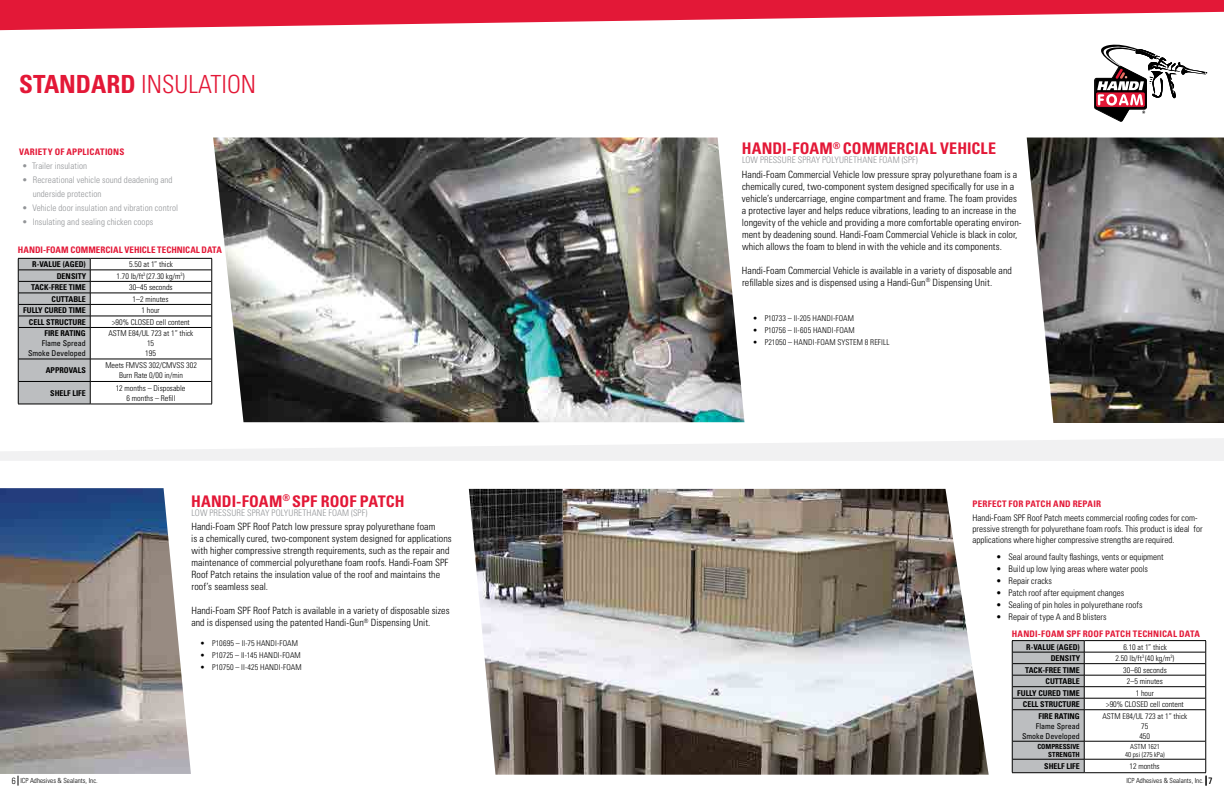
<style>
.page{position:relative;width:1224px;height:792px;background:#fff}
.page>*{position:absolute;margin:0;border:0;box-sizing:border-box;transform-origin:0 0}
.t1{font:300 condensed 25px "Univers";color:#e31837}
.t2{font:700 condensed 16px "Univers";letter-spacing:.005em;color:#e31837}
.t3{font:300 condensed 10px/12px "Univers";letter-spacing:.005em;color:#000}
.t4{font:300 condensed 9px/11px "Univers";color:#000}
.t5{font:300 condensed 9px/14px "Univers";letter-spacing:.01em;color:#939598}
.t6{font:700 condensed 9px "Univers";letter-spacing:.015em;color:#e31837}
.t7{font:300 condensed 8px/10px "Univers";color:#000;text-align:center}
.t8{font:700 condensed 8px "Univers";color:#000}
.t9{font:condensed 8px/10px "Univers";color:#000;text-align:right}
.t10{font:300 condensed 7px/8px "Univers";color:#000;text-align:center}
.t11{font:700 condensed 7px/8px "Univers";color:#000;text-align:right}
.s1{font-weight:700}
.s2{font-size:9px}
</style>
<div class="page">
<img style="left:213px;top:138px;width:531px;height:284px">
<img style="left:1027px;top:138px;width:197px;height:285px">
<svg style="left:18px;top:258px;width:195px;height:146px"></svg>
<hr style="left:18px;top:404px;width:72px;height:1px;background:#000">
<hr style="left:90px;top:404px;width:122px;height:1px;background:#000">
<img style="left:0;top:488px;width:191px;height:286px">
<img style="left:469px;top:489px;width:520px;height:286px">
<hr style="left:1012px;top:640px;width:72px;height:1px;background:#000">
<hr style="left:1084px;top:640px;width:122px;height:1px;background:#000">
<svg style="left:1012px;top:641px;width:195px;height:145px"></svg>
<hr style="left:1012px;top:772px;width:72px;height:1px;background:#000">
<hr style="left:1084px;top:772px;width:122px;height:1px;background:#000">
<hr style="left:1012px;top:759px;width:72px;height:1px;background:#000">
<hr style="left:1084px;top:759px;width:122px;height:1px;background:#000">
<svg style="left:0;top:0;width:1224px;height:30px"></svg>
<svg style="left:0;top:438px;width:1224px;height:23px"></svg>
<svg style="left:1094px;top:45px;width:113px;height:77px"></svg>
<h1 class="t1" style="left:19px;top:69px;width:239px"><span class="s1">STANDARD</span> INSULATION</h1>
<p class="t6" style="left:19px;top:146px;width:107px">VARIETY OF APPLICATIONS</p>
<p class="t5" style="left:22px;top:159px;width:66px">• Trailer insulation</p>
<p class="t5" style="left:33px;top:173px;width:141px;text-indent:-11px">• Recreational vehicle sound deadening and underside protection</p>
<p class="t5" style="left:22px;top:201px;width:158px">• Vehicle door insulation and vibration control</p>
<p class="t5" style="left:22px;top:215px;width:133px">• Insulating and sealing chicken coops</p>
<p class="t6" style="left:18px;top:244px;width:206px">HANDI-FOAM COMMERCIAL VEHICLE TECHNICAL DATA</p>
<p class="t8" style="left:32px;top:260px;width:55px">R-VALUE (AGED)</p>
<p class="t7" style="left:129px;top:259px;width:45px">5.50 at 1” thick</p>
<p class="t8" style="left:57px;top:271px;width:31px">DENSITY</p>
<p class="t7" style="left:117px;top:271px;width:69px">1.70 lb/ft<sup>3</sup> (27.30 kg/m<sup>3</sup>)</p>
<p class="t8" style="left:31px;top:282px;width:56px">TACK-FREE TIME</p>
<p class="t7" style="left:129px;top:282px;width:45px">30–45 seconds</p>
<p class="t8" style="left:52px;top:294px;width:36px">CUTTABLE</p>
<p class="t7" style="left:133px;top:294px;width:37px">1–2 minutes</p>
<p class="t8" style="left:23px;top:306px;width:64px">FULLY CURED TIME</p>
<p class="t7" style="left:142px;top:305px;width:20px">1 hour</p>
<p class="t8" style="left:29px;top:317px;width:58px">CELL STRUCTURE</p>
<p class="t7" style="left:112px;top:317px;width:79px">&gt;90% CLOSED cell content</p>
<p class="t8" style="left:45px;top:329px;width:43px">FIRE RATING</p>
<p class="t9" style="left:28px;top:338px;width:59px">Flame Spread<br>Smoke Developed</p>
<p class="t7" style="left:108px;top:328px;width:86px">ASTM E84/UL 723 at 1” thick<br>15<br>195</p>
<p class="t8" style="left:46px;top:366px;width:42px">APPROVALS</p>
<p class="t7" style="left:105px;top:360px;width:93px">Meets FMVSS 302/CMVSS 302<br>Burn Rate 0/00 in/min</p>
<p class="t8" style="left:50px;top:388px;width:37px">SHELF LIFE</p>
<p class="t7" style="left:116px;top:383px;width:71px">12 months – Disposable<br>6 months – Refill</p>
<h2 class="t2" style="left:191px;top:491px;width:215px">HANDI-FOAM<sup>®</sup> SPF ROOF PATCH</h2>
<p class="t5" style="left:192px;top:505px;width:177px">LOW PRESSURE SPRAY POLYURETHANE FOAM (SPF)</p>
<p class="t3" style="left:191px;top:520px;width:262px">Handi-Foam SPF Roof Patch low pressure spray polyurethane foam<br>is a chemically cured, two-component system designed for applications with higher compressive strength requirements, such as the repair and maintenance of commercial polyurethane foam roofs. Handi-Foam SPF Roof Patch retains the insulation value of the roof and maintains the roof’s seamless seal.</p>
<p class="t3" style="left:191px;top:604px;width:260px">Handi-Foam SPF Roof Patch is available in a variety of disposable sizes and is dispensed using the patented Handi-Gun<sup>®</sup> Dispensing Unit.</p>
<p class="t7" style="left:200px;top:638px;width:99px">• P10695 – II-75 HANDI-FOAM</p>
<p class="t7" style="left:200px;top:650px;width:102px">• P10725 – II-145 HANDI-FOAM</p>
<p class="t7" style="left:200px;top:662px;width:103px">• P10750 – II-425 HANDI-FOAM</p>
<h2 class="t2" style="left:742px;top:139px;width:256px">HANDI-FOAM<sup>®</sup> COMMERCIAL VEHICLE</h2>
<p class="t5" style="left:742px;top:153px;width:177px">LOW PRESSURE SPRAY POLYURETHANE FOAM (SPF)</p>
<p class="t3" style="left:742px;top:168px;width:281px">Handi-Foam Commercial Vehicle low pressure spray polyurethane foam is a chemically cured, two-component system designed specifically for use in a vehicle’s undercarriage, engine compartment and frame. The foam provides a protective layer and helps reduce vibrations, leading to an increase in the longevity of the vehicle and providing a more comfortable operating environ&shy;ment by deadening sound. Handi-Foam Commercial Vehicle is black in color, which allows the foam to blend in with the vehicle and its components.</p>
<p class="t3" style="left:742px;top:264px;width:272px">Handi-Foam Commercial Vehicle is available in a variety of disposable and refillable sizes and is dispensed using a Handi-Gun<sup>®</sup> Dispensing Unit.</p>
<p class="t7" style="left:753px;top:313px;width:103px">• P10733 – II-205 HANDI-FOAM</p>
<p class="t7" style="left:753px;top:325px;width:103px">• P10756 – II-605 HANDI-FOAM</p>
<p class="t7" style="left:753px;top:337px;width:138px">• P21050 – HANDI-FOAM SYSTEM 8 REFILL</p>
<p class="t6" style="left:973px;top:498px;width:130px">PERFECT FOR PATCH AND REPAIR</p>
<p class="t4" style="left:972px;top:512px;width:232px">Handi-Foam SPF Roof Patch meets commercial roofing codes for com&shy;pressive strength for polyurethane foam roofs. This product is ideal for applications where higher compressive strengths are required.</p>
<p class="t4" style="left:996px;top:551px;width:169px">• Seal around faulty flashings, vents or equipment</p>
<p class="t4" style="left:996px;top:563px;width:153px">• Build up low lying areas where water pools</p>
<p class="t4" style="left:996px;top:575px;width:57px">• Repair cracks</p>
<p class="t4" style="left:996px;top:587px;width:130px">• Patch roof after equipment changes</p>
<p class="t4" style="left:996px;top:599px;width:148px">• Sealing of pin holes in polyurethane roofs</p>
<p class="t4" style="left:996px;top:611px;width:112px">• Repair of type A and B blisters</p>
<p class="t6" style="left:1012px;top:629px;width:190px">HANDI-FOAM SPF ROOF PATCH TECHNICAL DATA</p>
<p class="t8" style="left:1026px;top:642px;width:55px">R-VALUE (AGED)</p>
<p class="t7" style="left:1123px;top:642px;width:45px">6.10 at 1” thick</p>
<p class="t8" style="left:1051px;top:653px;width:31px">DENSITY</p>
<p class="t7" style="left:1115px;top:653px;width:60px">2.50 lb/ft<sup>3</sup> (40 kg/m<sup>3</sup>)</p>
<p class="t8" style="left:1025px;top:665px;width:56px">TACK-FREE TIME</p>
<p class="t7" style="left:1123px;top:665px;width:45px">30–60 seconds</p>
<p class="t8" style="left:1046px;top:676px;width:36px">CUTTABLE</p>
<p class="t7" style="left:1127px;top:676px;width:37px">2–5 minutes</p>
<p class="t8" style="left:1017px;top:688px;width:64px">FULLY CURED TIME</p>
<p class="t7" style="left:1136px;top:688px;width:20px">1 hour</p>
<p class="t8" style="left:1023px;top:699px;width:58px">CELL STRUCTURE</p>
<p class="t7" style="left:1106px;top:699px;width:79px">&gt;90% CLOSED cell content</p>
<p class="t8" style="left:1039px;top:711px;width:43px">FIRE RATING</p>
<p class="t9" style="left:1022px;top:721px;width:59px">Flame Spread<br>Smoke Developed</p>
<p class="t7" style="left:1102px;top:711px;width:86px">ASTM E84/UL 723 at 1” thick<br>75<br>450</p>
<p class="t11" style="left:1037px;top:742px;width:44px">COMPRESSIVE<br>STRENGTH</p>
<p class="t10" style="left:1125px;top:742px;width:41px">ASTM 1621<br>40 psi (275 kPa)</p>
<p class="t8" style="left:1044px;top:761px;width:37px">SHELF LIFE</p>
<p class="t7" style="left:1130px;top:761px;width:32px">12 months</p>
<p class="t10" style="left:12px;top:777px;width:87px"><span class="s2">6</span> ICP Adhesives &amp; Sealants, Inc.</p>
<p class="t10" style="left:1126px;top:777px;width:88px">ICP Adhesives &amp; Sealants, Inc. <span class="s2">7</span></p>
</div>
